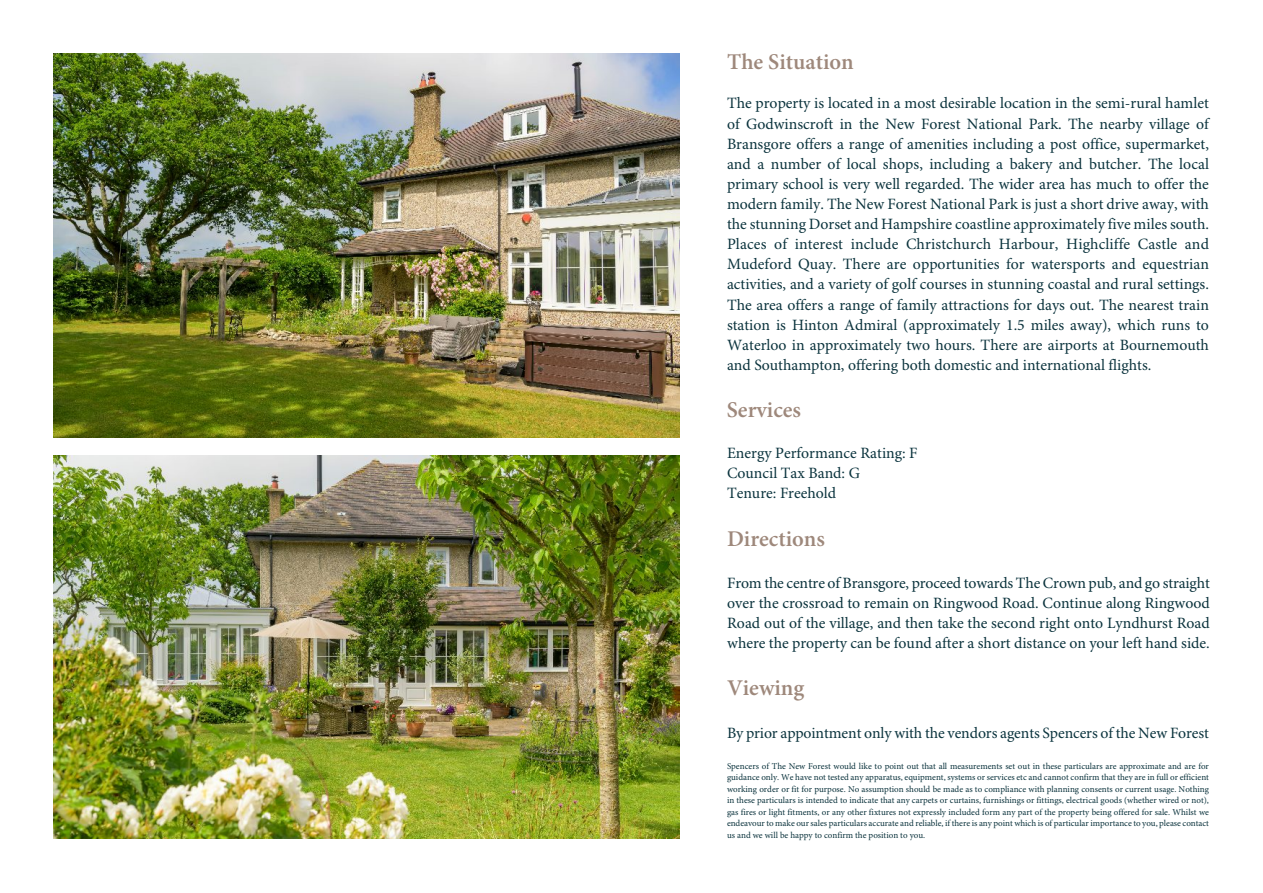
<style>
.page{position:relative;width:1263px;height:893px;background:#fff}
.page>*{position:absolute;margin:0;border:0;box-sizing:border-box;transform-origin:0 0}
.t1{font:600 22.5px "Minion Pro";color:#9e887b}
.t2{font:15.75px/20.1px "Minion Pro";color:#0b333d;text-align:justify}
.t3{font:15.75px/20.1px "Minion Pro";letter-spacing:-.005em;color:#0b343e}
.t4{font:9px/11.6px "Minion Pro";color:#0b333d;text-align:justify}
</style>
<div class="page">
<img style="left:54px;top:455px;width:626px;height:384px">
<img style="left:54px;top:53px;width:626px;height:384px">
<h1 class="t1" style="left:727px;top:53px;width:128px">The Situation</h1>
<p class="t2" style="left:727px;top:95px;width:483px">The property is located in a most desirable location in the semi-rural hamlet of Godwinscroft in the New Forest National Park. The nearby village of Bransgore offers a range of amenities including a post office, supermarket, and a number of local shops, including a bakery and butcher. The local primary school is very well regarded. The wider area has much to offer the modern family. The New Forest National Park is just a short drive away, with the stunning Dorset and Hampshire coastline approximately five miles south.<br>Places of interest include Christchurch Harbour, Highcliffe Castle and Mudeford Quay. There are opportunities for watersports and equestrian activities, and a variety of golf courses in stunning coastal and rural settings.<br>The area offers a range of family attractions for days out. The nearest train station is Hinton Admiral (approximately 1.5 miles away), which runs to Waterloo in approximately two hours. There are airports at Bournemouth and Southampton, offering both domestic and international flights.</p>
<h1 class="t1" style="left:727px;top:401px;width:76px">Services</h1>
<p class="t3" style="left:727px;top:444px;width:192px">Energy Performance Rating: F<br>Council Tax Band: G<br>Tenure: Freehold</p>
<h1 class="t1" style="left:727px;top:530px;width:99px">Directions</h1>
<p class="t2" style="left:727px;top:574px;width:484px">From the centre of Bransgore, proceed towards The Crown pub, and go straight over the crossroad to remain on Ringwood Road. Continue along Ringwood Road out of the village, and then take the second right onto Lyndhurst Road where the property can be found after a short distance on your left hand side.</p>
<h1 class="t1" style="left:727px;top:678px;width:79px">Viewing</h1>
<p class="t3" style="left:727px;top:725px;width:483px">By prior appointment only with the vendors agents Spencers of the New Forest</p>
<p class="t4" style="left:727px;top:761px;width:483px">Spencers of The New Forest would like to point out that all measurements set out in these particulars are approximate and are for guidance only. We have not tested any apparatus, equipment, systems or services etc and cannot confirm that they are in full or efficient working order or fit for purpose. No assumption should be made as to compliance with planning consents or current usage. Nothing in these particulars is intended to indicate that any carpets or curtains, furnishings or fittings, electrical goods (whether wired or not), gas fires or light fitments, or any other fixtures not expressly included form any part of the property being offered for sale. Whilst we endeavour to make our sales particulars accurate and reliable, if there is any point which is of particular importance to you, please contact us and we will be happy to confirm the position to you.</p>
</div>
